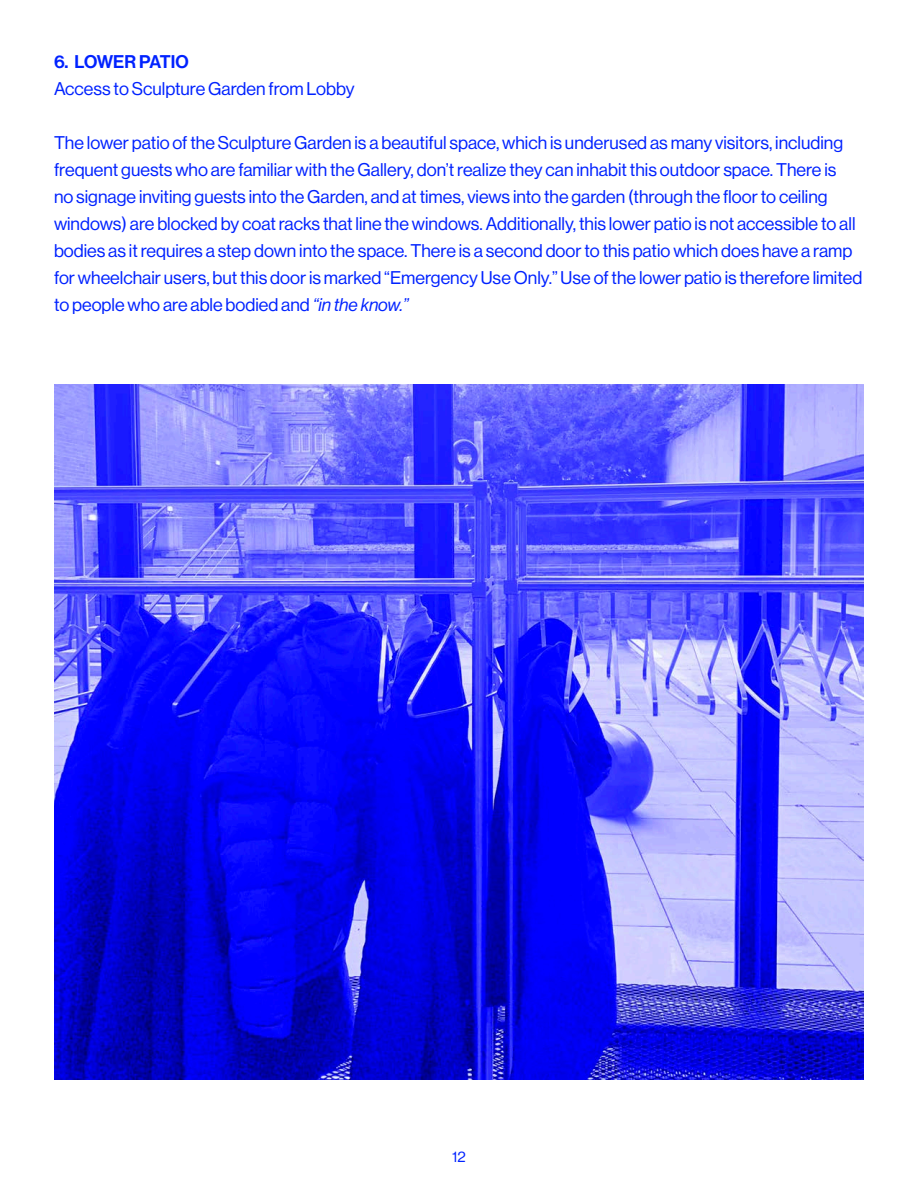
<style>
.page{position:relative;width:918px;height:1188px;background:#fff}
.page>*{position:absolute;margin:0;border:0;box-sizing:border-box;transform-origin:0 0}
.t1{font:18px/27px "N Haas Grotesk DS Pro 55 Rg";color:#02f}
.t2{font:18px "N Haas Grotesk DS Pro 65 Md";letter-spacing:-.015em;color:#02f}
.t3{font:15px "N Haas Grotesk DS Pro 55 Rg";color:#02f}
.s1{font-family:"N Haas Grotesk DS Pro 56 It"}
</style>
<div class="page">
<img style="left:54px;top:384px;width:810px;height:696px">
<p class="t2" style="left:54px;top:51px;width:136px">6. LOWER PATIO</p>
<p class="t1" style="left:54px;top:75px;width:302px">Access to Sculpture Garden from Lobby</p>
<p class="t1" style="left:54px;top:129px;width:810px">The lower patio of the Sculpture Garden is a beautiful space, which is underused as many visitors, including frequent guests who are familiar with the Gallery, don’t realize they can inhabit this outdoor space. There is<br>no signage inviting guests into the Garden, and at times, views into the garden (through the floor to ceiling windows) are blocked by coat racks that line the windows. Additionally, this lower patio is not accessible to all bodies as it requires a step down into the space. There is a second door to this patio which does have a ramp for wheelchair users, but this door is marked “Emergency Use Only.” Use of the lower patio is therefore limited to people who are able bodied and <span class="s1">“in the know.”</span></p>
<p class="t3" style="left:452px;top:1148px;width:15px">12</p>
</div>
